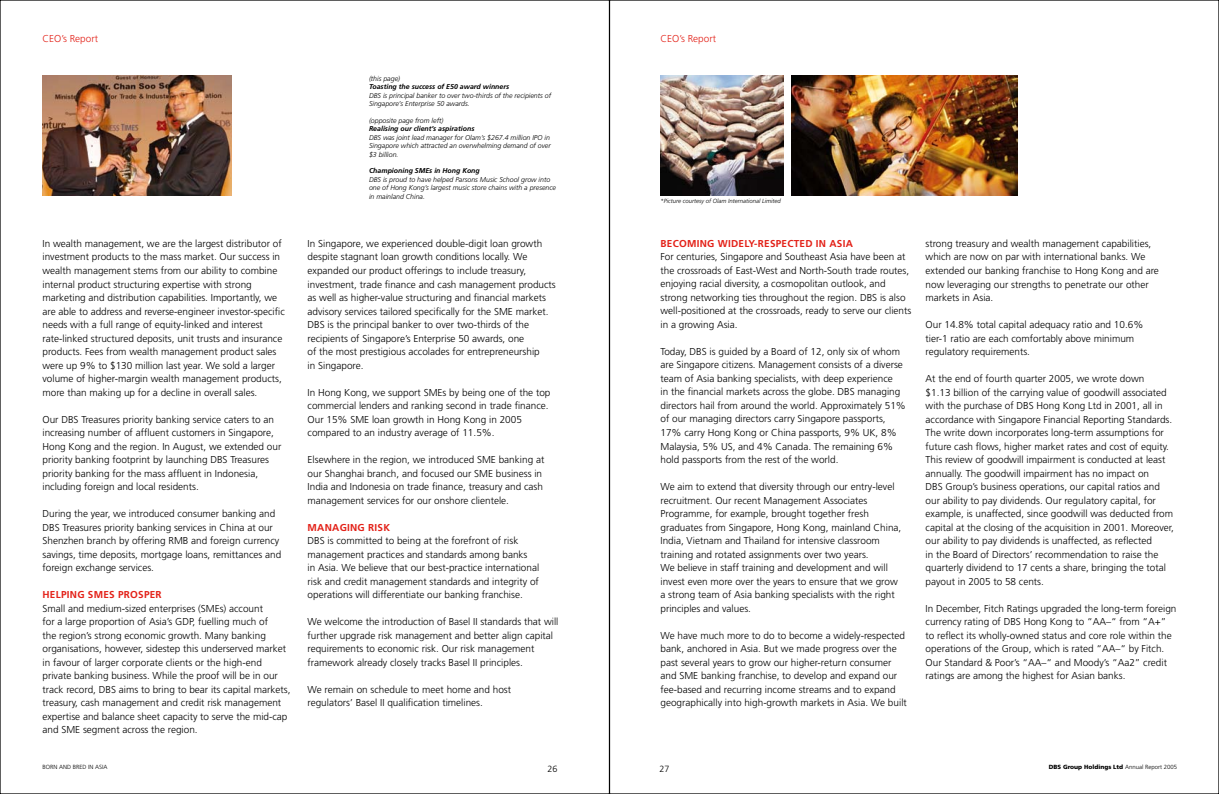
<style>
.page{position:relative;width:1219px;height:794px;background:#fff}
.page>*{position:absolute;margin:0;border:0;box-sizing:border-box;transform-origin:0 0}
.t1{font:300 10px/13.5px "Frutiger";color:#000}
.t2{font:700 10px "Frutiger";letter-spacing:.025em;color:#e32118}
.t3{font:300 10px "Frutiger";color:#e32118}
.t4{font:300 9px "Frutiger";color:#000}
.t5{font:italic 300 7px/8.4px "Frutiger";color:#000}
.t6{font:italic 700 7px "Frutiger";color:#000}
.t7{font:italic 300 6px "Frutiger";color:#000}
.t8{font:900 6px "Frutiger";color:#000}
.t9{font:300 6px "Frutiger";color:#000}
.s1{font-weight:300}
</style>
<div class="page">
<img style="left:792px;top:75px;width:226px;height:120px">
<img style="left:660px;top:75px;width:123px;height:120px">
<img style="left:43px;top:75px;width:189px;height:120px">
<p class="t3" style="left:43px;top:33px;width:57px">CEO’s Report</p>
<p class="t1" style="left:43px;top:237px;width:244px">In wealth management, we are the largest distributor of investment products to the mass market. Our success in wealth management stems from our ability to combine internal product structuring expertise with strong marketing and distribution capabilities. Importantly, we are able to address and reverse-engineer investor-specific needs with a full range of equity-linked and interest rate-linked structured deposits, unit trusts and insurance products. Fees from wealth management product sales were up 9% to $130 million last year. We sold a larger volume of higher-margin wealth management products, more than making up for a decline in overall sales.</p>
<p class="t1" style="left:43px;top:412px;width:240px">Our DBS Treasures priority banking service caters to an increasing number of affluent customers in Singapore, Hong Kong and the region. In August, we extended our priority banking footprint by launching DBS Treasures priority banking for the mass affluent in Indonesia, including foreign and local residents.</p>
<p class="t1" style="left:43px;top:507px;width:240px">During the year, we introduced consumer banking and DBS Treasures priority banking services in China at our Shenzhen branch by offering RMB and foreign currency savings, time deposits, mortgage loans, remittances and foreign exchange services.</p>
<p class="t2" style="left:43px;top:589px;width:14px">HELPING</p>
<p class="t2" style="left:88px;top:589px;width:28px">SMESPROSPER</p>
<p class="t1" style="left:43px;top:601px;width:249px">Small and medium-sized enterprises (SMEs) account<br>for a large proportion of Asia’s GDP, fuelling much of<br>the region’s strong economic growth. Many banking organisations, however, sidestep this underserved market in favour of larger corporate clients or the high-end private banking business. While the proof will be in our track record, DBS aims to bring to bear its capital markets, treasury, cash management and credit risk management expertise and balance sheet capacity to serve the mid-cap and SME segment across the region.</p>
<p class="t5" style="left:369px;top:74px;width:33px">(this page)</p>
<p class="t6" style="left:369px;top:83px;width:142px">Toasting the success of E50 award winners</p>
<p class="t5" style="left:369px;top:91px;width:184px">DBS is principal banker to over two-thirds of the recipients of<br>Singapore’s Enterprise 50 awards.</p>
<p class="t5" style="left:369px;top:116px;width:76px">(opposite page from left)</p>
<p class="t6" style="left:369px;top:125px;width:107px">Realising our client’s aspirations</p>
<p class="t5" style="left:369px;top:133px;width:183px;text-align:justify">DBS was joint lead manager for Olam’s $267.4 million IPO in Singapore which attracted an overwhelming demand of over $3 billion.</p>
<p class="t6" style="left:369px;top:167px;width:112px">Championing SMEs in Hong Kong</p>
<p class="t5" style="left:369px;top:175px;width:189px">DBS is proud to have helped Parsons Music School grow into one of Hong Kong’s largest music store chains with a presence in mainland China.</p>
<p class="t1" style="left:308px;top:237px;width:250px">In Singapore, we experienced double-digit loan growth despite stagnant loan growth conditions locally. We expanded our product offerings to include treasury, investment, trade finance and cash management products as well as higher-value structuring and financial markets advisory services tailored specifically for the SME market.<br>DBS is the principal banker to over two-thirds of the recipients of Singapore’s Enterprise 50 awards, one<br>of the most prestigious accolades for entrepreneurship<br>in Singapore.</p>
<p class="t1" style="left:308px;top:385px;width:244px">In Hong Kong, we support SMEs by being one of the top commercial lenders and ranking second in trade finance.<br>Our 1 5% SME loan growth in Hong Kong in 2005 compared to an industry average of 11 .5%.</p>
<p class="t1" style="left:308px;top:453px;width:238px">Elsewhere in the region, we introduced SME banking at our Shanghai branch, and focused our SME business in India and Indonesia on trade finance, treasury and cash management services for our onshore clientele.</p>
<p class="t2" style="left:308px;top:521px;width:17px">MANAGINGRISK</p>
<p class="t1" style="left:308px;top:534px;width:233px">DBS is committed to being at the forefront of risk management practices and standards among banks<br>in Asia. We believe that our best-practice international risk and credit management standards and integrity of operations will differentiate our banking franchise.</p>
<p class="t1" style="left:308px;top:615px;width:252px">We welcome the introduction of Basel II standards that will further upgrade risk management and better align capital requirements to economic risk. Our risk management framework already closely tracks Basel II principles.</p>
<p class="t1" style="left:308px;top:682px;width:205px">We remain on schedule to meet home and host regulators’ Basel II qualification timelines.</p>
<p class="t3" style="left:660px;top:33px;width:57px">CEO’s Report</p>
<p class="t7" style="left:660px;top:198px;width:122px">*Picture courtesy of Olam International Limited</p>
<p class="t2" style="left:660px;top:237px;width:14px">BECOMINGWIDELY</p>
<p class="t2" style="left:754px;top:237px;width:10px">-RESPECTEDIN</p>
<p class="t2" style="left:829px;top:237px;width:13px">ASIA</p>
<p class="t1" style="left:660px;top:250px;width:252px">For centuries, Singapore and Southeast Asia have been at the crossroads of East-West and North-South trade routes, enjoying racial diversity, a cosmopolitan outlook, and strong networking ties throughout the region. DBS is also well-positioned at the crossroads, ready to serve our clients in a growing Asia.</p>
<p class="t1" style="left:660px;top:345px;width:247px">Today, DBS is guided by a Board of 1 2, only six of whom are Singapore citizens. Management consists of a diverse team of Asia banking specialists, with deep experience<br>in the financial markets across the globe. DBS managing directors hail from around the world. Approximately 51 % of our managing directors carry Singapore passports,<br>1 7% carry Hong Kong or China passports, 9% UK, 8% Malaysia, 5% US, and 4% Canada. The remaining 6% hold passports from the rest of the world.</p>
<p class="t1" style="left:660px;top:480px;width:242px">We aim to extend that diversity through our entry-level recruitment. Our recent Management Associates Programme, for example, brought together fresh graduates from Singapore, Hong Kong, mainland China, India, Vietnam and Thailand for intensive classroom training and rotated assignments over two years.<br>We believe in staff training and development and will invest even more over the years to ensure that we grow a strong team of Asia banking specialists with the right principles and values.</p>
<p class="t1" style="left:660px;top:628px;width:248px">We have much more to do to become a widely-respected bank, anchored in Asia. But we made progress over the past several years to grow our higher-return consumer and SME banking franchise, to develop and expand our fee-based and recurring income streams and to expand geographically into high-growth markets in Asia. We built</p>
<p class="t1" style="left:926px;top:237px;width:235px">strong treasury and wealth management capabilities, which are now on par with international banks. We extended our banking franchise to Hong Kong and are now leveraging our strengths to penetrate our other markets in Asia.</p>
<p class="t1" style="left:926px;top:318px;width:219px">Our 1 4.8% total capital adequacy ratio and 1 0.6% tier-1 ratio are each comfortably above minimum regulatory requirements.</p>
<p class="t1" style="left:926px;top:372px;width:250px">At the end of fourth quarter 2005, we wrote down<br>$1 .13 billion of the carrying value of goodwill associated with the purchase of DBS Hong Kong Ltd in 2001 , all in accordance with Singapore Financial Reporting Standards.<br>The write down incorporates long-term assumptions for future cash flows, higher market rates and cost of equity.<br>This review of goodwill impairment is conducted at least annually. The goodwill impairment has no impact on<br>DBS Group’s business operations, our capital ratios and our ability to pay dividends. Our regulatory capital, for example, is unaffected, since goodwill was deducted from capital at the closing of the acquisition in 2001 . Moreover, our ability to pay dividends is unaffected, as reflected<br>in the Board of Directors’ recommendation to raise the quarterly dividend to 1 7 cents a share, bringing the total payout in 2005 to 58 cents.</p>
<p class="t1" style="left:926px;top:601px;width:252px">In December, Fitch Ratings upgraded the long-term foreign currency rating of DBS Hong Kong to “AA–“ from “A+” to reflect its wholly-owned status and core role within the operations of the Group, which is rated “AA–“ by Fitch.<br>Our Standard &amp; Poor’s “AA–“ and Moody’s “Aa2” credit ratings are among the highest for Asian banks.</p>
<p class="t9" style="left:43px;top:764px;width:67px">BORN AND BRED IN ASIA</p>
<p class="t4" style="left:548px;top:763px;width:12px">26</p>
<p class="t4" style="left:660px;top:763px;width:12px">27</p>
<p class="t8" style="left:1049px;top:763px;width:130px">DBS Group Holdings Ltd <span class="s1">Annual Report 2005</span></p>
</div>
